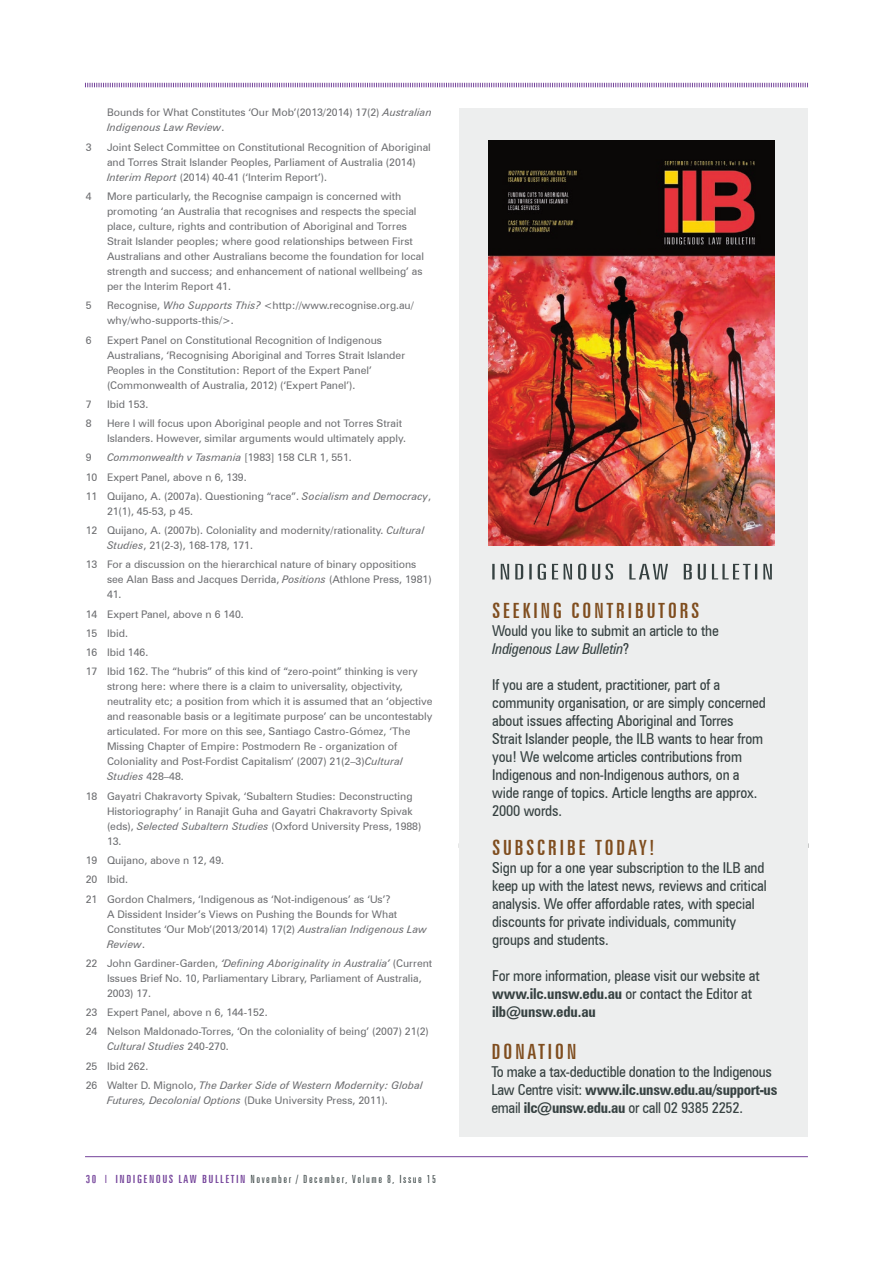
<style>
.page{position:relative;width:893px;height:1263px;background:#fff}
.page>*{position:absolute;margin:0;border:0;box-sizing:border-box;transform-origin:0 0}
.t1{font:extra-condensed 21px "Zurich BT";letter-spacing:.1em;color:#7f4d1e;scale:1.15 1}
.t2{font:condensed 15px/18px "Zurich BT";letter-spacing:-.01em;color:#364141}
.t3{font:300 extra-condensed 11.25px "Zurich BT";letter-spacing:.115em;color:#364141;scale:1.15 1}
.t4{font:10.5px/15px "Zurich BT";color:#6c6d70}
.t5{font:italic 10.5px/19.2px "Zurich BT";color:#6c6d70}
.s1{font-style:italic}
.s2{font-style:normal}
.s3{font-weight:400;color:#74439a}
.s4{color:#74439a}
.s5{font-weight:700}
</style>
<div class="page">
<svg style="left:85px;top:82px;width:723px;height:6px"></svg>
<hr style="left:85px;top:1156px;width:723px;height:1px;background:#74439a">
<div style="left:459px;top:108px;width:349px;height:1029px;background:#edeeee"></div>
<svg style="left:492px;top:564px;width:280px;height:16px"></svg>
<img style="left:488px;top:141px;width:286px;height:404px">
<p class="t4" style="left:107px;top:105px;width:326px">Bounds for What Constitutes ‘Our Mob’(2013/2014) 17(2) <span class="s1">Australian<br>Indigenous Law Review</span>.</p>
<p class="t4" style="left:86px;top:139px;width:7px">3</p>
<p class="t4" style="left:107px;top:139px;width:325px">Joint Select Committee on Constitutional Recognition of Aboriginal and Torres Strait Islander Peoples, Parliament of Australia (2014)<br><span class="s1">Interim Report</span> (2014) 40-41 (‘Interim Report’).</p>
<p class="t4" style="left:86px;top:189px;width:7px">4</p>
<p class="t4" style="left:107px;top:189px;width:319px">More particularly, the Recognise campaign is concerned with promoting ‘an Australia that recognises and respects the special place, culture, rights and contribution of Aboriginal and Torres Strait Islander peoples; where good relationships between First Australians and other Australians become the foundation for local strength and success; and enhancement of national wellbeing’ as per the Interim Report 41.</p>
<p class="t4" style="left:86px;top:298px;width:7px">5</p>
<p class="t4" style="left:107px;top:298px;width:308px">Recognise, <span class="s1">Who Supports This?</span> &lt;http://www.recognise.org.au/ why/who-supports-this/&gt;.</p>
<p class="t4" style="left:86px;top:332px;width:7px">6</p>
<p class="t4" style="left:107px;top:332px;width:300px">Expert Panel on Constitutional Recognition of Indigenous Australians, ‘Recognising Aboriginal and Torres Strait Islander Peoples in the Constitution: Report of the Expert Panel’ (Commonwealth of Australia, 2012) (‘Expert Panel’).</p>
<p class="t4" style="left:86px;top:396px;width:7px">7</p>
<p class="t4" style="left:107px;top:396px;width:43px">Ibid 153.</p>
<p class="t4" style="left:86px;top:416px;width:7px">8</p>
<p class="t4" style="left:107px;top:416px;width:300px">Here I will focus upon Aboriginal people and not Torres Strait<br>Islanders. However, similar arguments would ultimately apply.</p>
<p class="t4" style="left:86px;top:450px;width:7px">9</p>
<p class="t4" style="left:86px;top:448px;width:347px;line-height:19.2px;text-indent:21px"><span class="s1">Commonwealth v Tasmania</span> [1983] 158 CLR 1, 551.<br>10 Expert Panel, above n 6, 139.<br>11 Quijano, A. (2007a). Questioning “race”. <span class="s1">Socialism and Democracy</span>,</p>
<p class="t4" style="left:86px;top:501px;width:340px;line-height:19.2px;text-indent:21px">21(1), 45-53, p 45.<br>12 Quijano, A. (2007b). Coloniality and modernity/rationality. <span class="s1">Cultural</span></p>
<p class="t4" style="left:86px;top:536px;width:332px;line-height:19.2px;text-indent:21px"><span class="s1">Studies</span>, 21(2-3), 168-178, 171.<br>13 For a discussion on the hierarchical nature of binary oppositions</p>
<p class="t4" style="left:107px;top:572px;width:326px">see Alan Bass and Jacques Derrida, <span class="s1">Positions</span> (Athlone Press, 1981)<br>41.</p>
<p class="t4" style="left:86px;top:604px;width:334px;line-height:19.2px">14 Expert Panel, above n 6 140.<br>15 Ibid.<br>16 Ibid 146.<br>17 Ibid 162. The “hubris” of this kind of “zero-point” thinking is very</p>
<p class="t4" style="left:107px;top:679px;width:327px">strong here: where there is a claim to universality, objectivity, neutrality etc; a position from which it is assumed that an ‘objective and reasonable basis or a legitimate purpose’ can be uncontestably articulated. For more on this see, Santiago Castro-Gómez, ‘The Missing Chapter of Empire: Postmodern Re - organization of Coloniality and Post-Fordist Capitalism’ (2007) 21(2–3)<span class="s1">Cultural Studies</span> 428–48.</p>
<p class="t4" style="left:107px;top:788px;width:316px;text-indent:-21px">18 Gayatri Chakravorty Spivak, ‘Subaltern Studies: Deconstructing Historiography’ in Ranajit Guha and Gayatri Chakravorty Spivak (eds), <span class="s1">Selected Subaltern Studies</span> (Oxford University Press, 1988)<br>13.</p>
<p class="t4" style="left:86px;top:850px;width:306px;line-height:19.2px">19 Quijano, above n 12, 49.<br>20 Ibid.<br>21 Gordon Chalmers, ‘Indigenous as ‘Not-indigenous’ as ‘Us’?</p>
<p class="t4" style="left:107px;top:906px;width:322px">A Dissident Insider’s Views on Pushing the Bounds for What<br>Constitutes ‘Our Mob’(2013/2014) 17(2) <span class="s1">Australian Indigenous Law<br>Review</span>.</p>
<p class="t4" style="left:107px;top:955px;width:327px;text-indent:-21px">22 John Gardiner-Garden, <span class="s1">‘Defining Aboriginality in Australia’</span> (Current<br>Issues Brief No. 10, Parliamentary Library, Parliament of Australia,<br>2003) 17.</p>
<p class="t4" style="left:86px;top:1003px;width:345px;line-height:19.2px">23 Expert Panel, above n 6, 144-152.<br>24 Nelson Maldonado-Torres, ‘On the coloniality of being’ (2007) 21(2)</p>
<p class="t5" style="left:86px;top:1037px;width:339px;text-indent:21px">Cultural Studies <span class="s2">240-270.<br>25 Ibid 262.<br>26 Walter D. Mignolo,</span> The Darker Side of Western Modernity: Global</p>
<p class="t4" style="left:107px;top:1092px;width:282px"><span class="s1">Futures, Decolonial Options</span> (Duke University Press, 2011).</p>
<p class="t3" style="left:86px;top:1172px;width:306px"><span class="s3">30</span> <span class="s4">I</span> <span class="s3">INDIGENOUS LAW BULLETIN</span> November / December, Volume 8, Issue 15</p>
<h1 class="t1" style="left:492px;top:598px;width:182px">SEEKING CONTRIBUTORS</h1>
<h2 class="t2" style="left:492px;top:621px;width:228px">Would you like to submit an article to the<br><span class="s1">Indigenous Law Bulletin</span>?</h2>
<p class="t2" style="left:492px;top:675px;width:275px">If you are a student, practitioner, part of a community organisation, or are simply concerned about issues affecting Aboriginal and Torres Strait Islander people, the ILB wants to hear from you! We welcome articles contributions from Indigenous and non-Indigenous authors, on a wide range of topics. Article lengths are approx.<br>2000 words.</p>
<h1 class="t1" style="left:492px;top:835px;width:143px">SUBSCRIBE TODAY!</h1>
<h2 class="t2" style="left:492px;top:858px;width:276px">Sign up for a one year subscription to the ILB and keep up with the latest news, reviews and critical analysis. We offer affordable rates, with special discounts for private individuals, community groups and students.</h2>
<h2 class="t2" style="left:492px;top:966px;width:269px">For more information, please visit our website at <span class="s5">www.ilc.unsw.edu.au</span> or contact the Editor at <span class="s5">ilb@unsw.edu.au</span></h2>
<h1 class="t1" style="left:491px;top:1040px;width:76px">DONATION</h1>
<h2 class="t2" style="left:491px;top:1063px;width:287px">To make a tax-deductible donation to the Indigenous<br>Law Centre visit: <span class="s5">www.ilc.unsw.edu.au/support-us </span>email <span class="s5">ilc@unsw.edu.au</span> or call 02 9385 2252.</h2>
</div>
